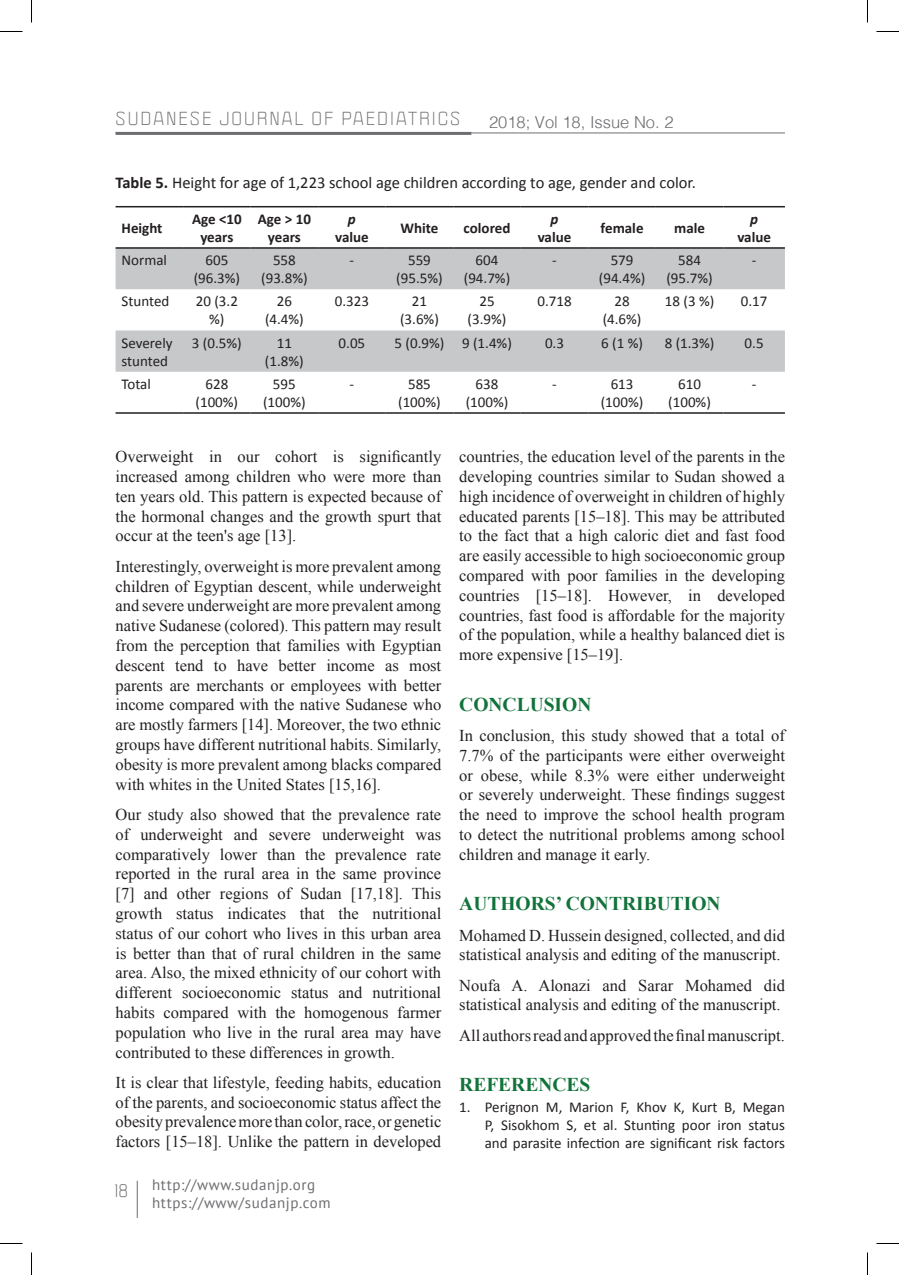
<style>
.page{position:relative;width:899px;height:1275px;background:#fff}
.page>*{position:absolute;margin:0;border:0;box-sizing:border-box;transform-origin:0 0}
.t1{font:700 19.5px "Times New Roman";color:#11723a}
.t2{font:16.5px/19.8px "Times New Roman";color:#231f20;text-align:justify}
.t3{font:16.5px "Calibri";color:#231f20}
.t4{font:16.5px "Politica XT";letter-spacing:.12em;color:#6c6d70}
.t5{font:300 16.5px "Helvetica";color:#6c6d70}
.t6{font:15px/18px "Calibri";color:#231f20;text-align:center}
.t7{font:700 15px/18px "Calibri";color:#231f20;text-align:center}
.t8{font:15px/18px "PT Sans";letter-spacing:.04em;color:#6c6d70}
.t9{font:italic 700 15px "Calibri";color:#231f20}
.s1{font-weight:700}
</style>
<div class="page">
<hr style="left:116px;top:132px;width:355px;height:3px;background:#6c6d70">
<hr style="left:116px;top:133px;width:669px;height:1px;background:#6c6d70">
<hr style="left:137px;top:1181px;width:1px;height:37px;background:#6c6d70">
<svg style="left:116px;top:249px;width:669px;height:123px;fill:#c7c8ca"></svg>
<hr style="left:116px;top:206px;width:67px;height:1px;background:#231f20">
<hr style="left:183px;top:206px;width:68px;height:1px;background:#231f20">
<hr style="left:251px;top:206px;width:67px;height:1px;background:#231f20">
<hr style="left:318px;top:206px;width:68px;height:1px;background:#231f20">
<hr style="left:386px;top:206px;width:67px;height:1px;background:#231f20">
<hr style="left:453px;top:206px;width:68px;height:1px;background:#231f20">
<hr style="left:521px;top:206px;width:67px;height:1px;background:#231f20">
<hr style="left:588px;top:206px;width:68px;height:1px;background:#231f20">
<hr style="left:656px;top:206px;width:67px;height:1px;background:#231f20">
<hr style="left:723px;top:206px;width:62px;height:1px;background:#231f20">
<hr style="left:116px;top:247px;width:67px;height:2px;background:#231f20">
<hr style="left:183px;top:247px;width:68px;height:2px;background:#231f20">
<hr style="left:251px;top:247px;width:67px;height:2px;background:#231f20">
<hr style="left:318px;top:247px;width:68px;height:2px;background:#231f20">
<hr style="left:386px;top:247px;width:67px;height:2px;background:#231f20">
<hr style="left:453px;top:247px;width:68px;height:2px;background:#231f20">
<hr style="left:521px;top:247px;width:67px;height:2px;background:#231f20">
<hr style="left:588px;top:247px;width:68px;height:2px;background:#231f20">
<hr style="left:656px;top:247px;width:67px;height:2px;background:#231f20">
<hr style="left:723px;top:247px;width:62px;height:2px;background:#231f20">
<hr style="left:116px;top:412px;width:67px;height:2px;background:#231f20">
<hr style="left:183px;top:412px;width:68px;height:2px;background:#231f20">
<hr style="left:251px;top:412px;width:67px;height:2px;background:#231f20">
<hr style="left:318px;top:412px;width:68px;height:2px;background:#231f20">
<hr style="left:386px;top:412px;width:67px;height:2px;background:#231f20">
<hr style="left:453px;top:412px;width:68px;height:2px;background:#231f20">
<hr style="left:521px;top:412px;width:67px;height:2px;background:#231f20">
<hr style="left:588px;top:412px;width:68px;height:2px;background:#231f20">
<hr style="left:656px;top:412px;width:67px;height:2px;background:#231f20">
<hr style="left:723px;top:412px;width:62px;height:2px;background:#231f20">
<svg style="left:0;top:31px;width:22px;height:1px"></svg>
<svg style="left:876px;top:31px;width:23px;height:1px"></svg>
<svg style="left:0;top:1243px;width:22px;height:1px"></svg>
<svg style="left:876px;top:1243px;width:23px;height:1px"></svg>
<svg style="left:31px;top:0;width:1px;height:22px"></svg>
<svg style="left:31px;top:1252px;width:1px;height:23px"></svg>
<svg style="left:867px;top:0;width:1px;height:22px"></svg>
<svg style="left:867px;top:1252px;width:1px;height:23px"></svg>
<p class="t4" style="left:116px;top:108px;width:346px">SUDANESE JOURNAL OF PAEDIATRICS</p>
<p class="t5" style="left:489px;top:108px;width:186px">2018; Vol 18, Issue No. 2</p>
<p class="t3" style="left:116px;top:172px;width:582px"><span class="s1">Table 5.</span> Height for age of 1,223 school age children according to age, gender and color.</p>
<p class="t7" style="left:122px;top:218px;width:42px">Height</p>
<p class="t7" style="left:192px;top:209px;width:51px">Age &lt;10 years</p>
<p class="t7" style="left:258px;top:209px;width:55px">Age &gt; 10 years</p>
<p class="t9" style="left:348px;top:210px;width:9px">p</p>
<p class="t9" style="left:550px;top:210px;width:9px">p</p>
<p class="t7" style="left:537px;top:227px;width:35px">value</p>
<p class="t7" style="left:600px;top:218px;width:44px">female</p>
<p class="t7" style="left:674px;top:218px;width:32px">male</p>
<p class="t7" style="left:400px;top:218px;width:39px">White</p>
<p class="t7" style="left:463px;top:218px;width:48px">colored</p>
<p class="t7" style="left:335px;top:227px;width:35px">value</p>
<p class="t9" style="left:750px;top:210px;width:9px">p</p>
<p class="t7" style="left:737px;top:227px;width:35px">value</p>
<p class="t6" style="left:122px;top:251px;width:47px">Normal</p>
<p class="t6" style="left:194px;top:251px;width:48px">605 (96.3%)</p>
<p class="t6" style="left:261px;top:251px;width:48px">558 (93.8%)</p>
<p class="t6" style="left:349px;top:251px;width:6px">-</p>
<p class="t6" style="left:396px;top:251px;width:48px">559 (95.5%)</p>
<p class="t6" style="left:464px;top:251px;width:48px">604 (94.7%)</p>
<p class="t6" style="left:552px;top:251px;width:6px">-</p>
<p class="t6" style="left:599px;top:251px;width:48px">579 (94.4%)</p>
<p class="t6" style="left:666px;top:251px;width:48px">584 (95.7%)</p>
<p class="t6" style="left:751px;top:251px;width:6px">-</p>
<p class="t6" style="left:122px;top:292px;width:49px">Stunted</p>
<p class="t6" style="left:196px;top:292px;width:44px">20 (3.2 %)</p>
<p class="t6" style="left:265px;top:292px;width:40px">26 (4.4%)</p>
<p class="t6" style="left:335px;top:292px;width:36px">0.323</p>
<p class="t6" style="left:400px;top:292px;width:40px">21 (3.6%)</p>
<p class="t6" style="left:467px;top:292px;width:40px">25 (3.9%)</p>
<p class="t6" style="left:537px;top:292px;width:36px">0.718</p>
<p class="t6" style="left:602px;top:292px;width:40px">28 (4.6%)</p>
<p class="t6" style="left:665px;top:292px;width:51px">18 (3 %)</p>
<p class="t6" style="left:740px;top:292px;width:28px">0.17</p>
<p class="t6" style="left:122px;top:333px;width:53px;text-align:left">Severely stunted</p>
<p class="t6" style="left:192px;top:333px;width:51px">3 (0.5%)</p>
<p class="t6" style="left:265px;top:333px;width:40px">11 (1.8%)</p>
<p class="t6" style="left:338px;top:333px;width:28px">0.05</p>
<p class="t6" style="left:394px;top:333px;width:119px">5 (0.9%) 9 (1.4%)</p>
<p class="t6" style="left:545px;top:333px;width:20px">0.3</p>
<p class="t6" style="left:601px;top:333px;width:43px">6 (1 %)</p>
<p class="t6" style="left:664px;top:333px;width:51px">8 (1.3%)</p>
<p class="t6" style="left:744px;top:333px;width:20px">0.5</p>
<p class="t6" style="left:121px;top:374px;width:31px">Total</p>
<p class="t6" style="left:195px;top:374px;width:44px">628 (100%)</p>
<p class="t6" style="left:263px;top:374px;width:44px">595 (100%)</p>
<p class="t6" style="left:349px;top:374px;width:6px">-</p>
<p class="t6" style="left:398px;top:374px;width:44px">585 (100%)</p>
<p class="t6" style="left:465px;top:374px;width:44px">638 (100%)</p>
<p class="t6" style="left:552px;top:374px;width:6px">-</p>
<p class="t6" style="left:600px;top:374px;width:44px">613 (100%)</p>
<p class="t6" style="left:668px;top:374px;width:44px">610 (100%)</p>
<p class="t6" style="left:751px;top:374px;width:6px">-</p>
<p class="t2" style="left:116px;top:447px;width:327px">Overweight in our cohort is significantly increased among children who were more than ten years old. This pattern is expected because of the hormonal changes and the growth spurt that occur at the teen's age [13].</p>
<p class="t2" style="left:116px;top:556px;width:327px">Interestingly, overweight is more prevalent among children of Egyptian descent, while underweight and severe underweight are more prevalent among native Sudanese (colored). This pattern may result from the perception that families with Egyptian descent tend to have better income as most parents are merchants or employees with better income compared with the native Sudanese who are mostly farmers [14]. Moreover, the two ethnic groups have different nutritional habits. Similarly, obesity is more prevalent among blacks compared with whites in the United States [15,16].</p>
<p class="t2" style="left:116px;top:804px;width:327px">Our study also showed that the prevalence rate of underweight and severe underweight was comparatively lower than the prevalence rate reported in the rural area in the same province [7] and other regions of Sudan [17,18]. This growth status indicates that the nutritional status of our cohort who lives in this urban area is better than that of rural children in the same area. Also, the mixed ethnicity of our cohort with different socioeconomic status and nutritional habits compared with the homogenous farmer population who live in the rural area may have contributed to these differences in growth.</p>
<p class="t2" style="left:116px;top:1072px;width:327px">It is clear that lifestyle, feeding habits, education of the parents, and socioeconomic status affect the obesity prevalence more than color, race, or genetic factors [15–18]. Unlike the pattern in developed</p>
<p class="t4" style="left:114px;top:1180px;width:15px">18</p>
<p class="t8" style="left:152px;top:1175px;width:180px">http://www.sudanjp.org https://www/sudanjp.com</p>
<p class="t2" style="left:459px;top:446px;width:327px">countries, the education level of the parents in the developing countries similar to Sudan showed a high incidence of overweight in children of highly educated parents [15–18]. This may be attributed to the fact that a high caloric diet and fast food are easily accessible to high socioeconomic group compared with poor families in the developing countries [15–18]. However, in developed countries, fast food is affordable for the majority of the population, while a healthy balanced diet is more expensive [15–19].</p>
<p class="t1" style="left:459px;top:691px;width:134px">CONCLUSION</p>
<p class="t2" style="left:459px;top:725px;width:327px">In conclusion, this study showed that a total of 7.7% of the participants were either overweight or obese, while 8.3% were either underweight or severely underweight. These findings suggest the need to improve the school health program to detect the nutritional problems among school children and manage it early.</p>
<p class="t1" style="left:459px;top:890px;width:263px">AUTHORS’ CONTRIBUTION</p>
<p class="t2" style="left:459px;top:925px;width:327px">Mohamed D. Hussein designed, collected, and did statistical analysis and editing of the manuscript.</p>
<p class="t2" style="left:459px;top:975px;width:327px">Noufa A. Alonazi and Sarar Mohamed did statistical analysis and editing of the manuscript.</p>
<p class="t2" style="left:459px;top:1025px;width:327px">All authors read and approved the final manuscript.</p>
<p class="t1" style="left:459px;top:1071px;width:133px">REFERENCES</p>
<p class="t6" style="left:485px;top:1097px;width:302px;text-align:justify;text-indent:-26px">1. Perignon M, Marion F, Khov K, Kurt B, Megan P, Sisokhom S, et al. Stunting poor iron status and parasite infection are significant risk factors</p>
</div>
